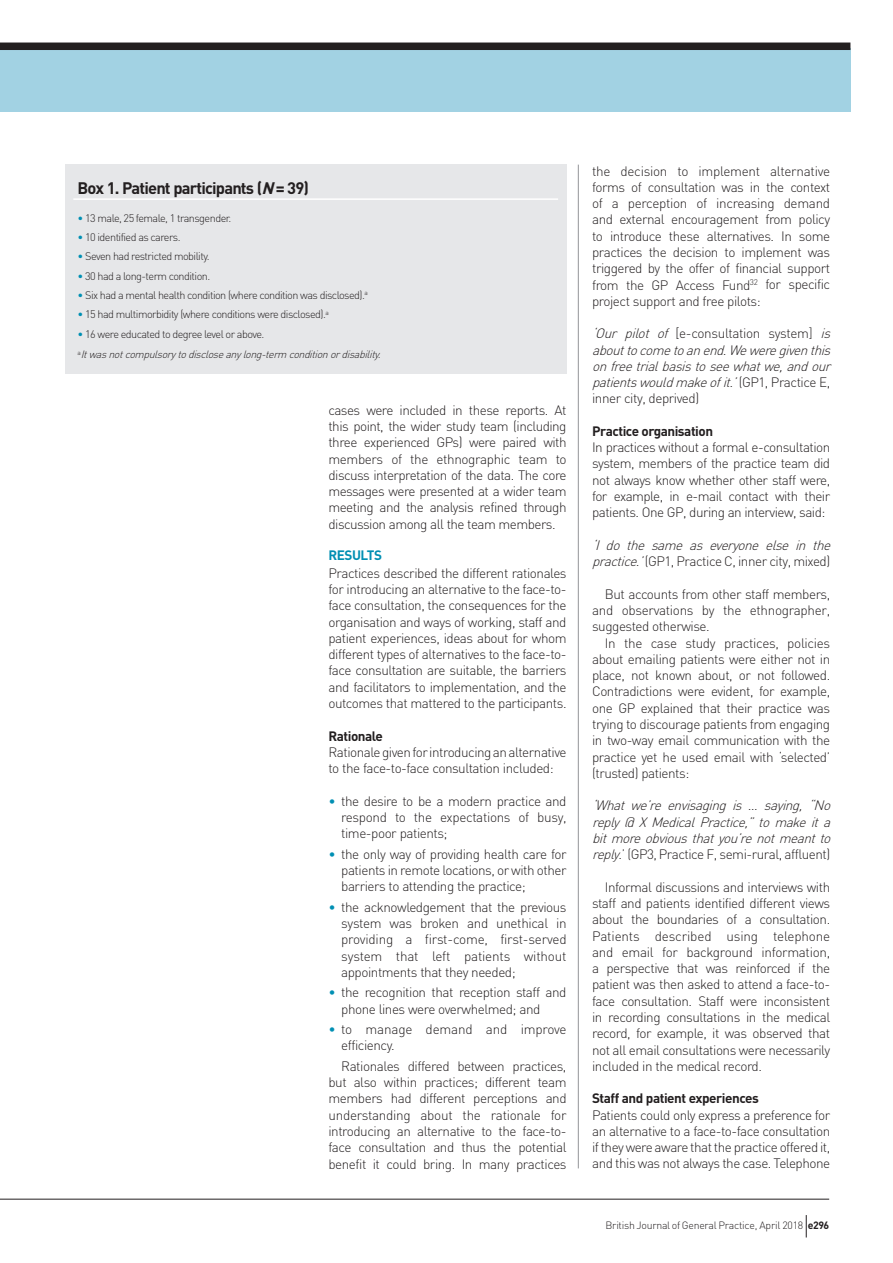
<style>
.page{position:relative;width:893px;height:1263px;background:#fff}
.page>*{position:absolute;margin:0;border:0;box-sizing:border-box;transform-origin:0 0}
.t1{font:700 16.5px "DIN";letter-spacing:-.05em;color:#231f20}
.t2{font:300 13.5px/16.2px "DIN";letter-spacing:-.035em;color:#231f20;text-align:justify}
.t3{font:italic 300 13.5px/16.4px "DIN";color:#231f20}
.t4{font:700 13.5px "DIN";letter-spacing:-.035em;color:#231f20}
.t5{font:300 13.5px/16.2px "DIN";letter-spacing:-.015em;color:#231f20}
.t6{font:700 13.5px "DIN";letter-spacing:-.035em;color:#008fb3}
.t7{font:300 10.8px "DIN";letter-spacing:-.05em;color:#231f20}
.t8{font:italic 300 10.5px "DIN";color:#231f20}
.t9{font:300 10.5px "DIN";letter-spacing:-.025em;color:#231f20}
.s1{font-style:italic}
.s2{color:#008fb3}
.s3{font-style:normal}
.s4{font-weight:700}
</style>
<div class="page">
<div style="left:0;top:48px;width:850px;height:64px;background:#a2d2e3"></div>
<div style="left:0;top:43px;width:850px;height:7px;background:#231f20"></div>
<hr style="left:578px;top:165px;width:1px;height:1003px;background:#939598">
<div style="left:65px;top:165px;width:502px;height:209px;background:#e6e7e9"></div>
<hr style="left:73px;top:198px;width:485px;height:2px;background:#fff">
<hr style="left:0;top:1199px;width:829px;height:1px;background:#231f20">
<svg style="left:806px;top:1215px;width:1px;height:22px"></svg>
<p class="t1" style="left:78px;top:177px;width:233px">Box 1. Patient participants (<span class="s1">N</span>= 39)</p>
<p class="t7" style="left:78px;top:211px;width:155px"><span class="s2">•</span> 13 male, 25 female, 1 transgender.</p>
<p class="t7" style="left:78px;top:231px;width:104px"><span class="s2">•</span> 10 identified as carers.</p>
<p class="t7" style="left:78px;top:250px;width:134px"><span class="s2">•</span> Seven had restricted mobility.</p>
<p class="t7" style="left:78px;top:269px;width:134px"><span class="s2">•</span> 30 had a long-term condition.</p>
<p class="t7" style="left:78px;top:288px;width:292px"><span class="s2">•</span> Six had a mental health condition (where condition was disclosed).<sup>a</sup></p>
<p class="t7" style="left:78px;top:308px;width:253px"><span class="s2">•</span> 15 had multimorbidity (where conditions were disclosed).<sup>a</sup></p>
<p class="t7" style="left:78px;top:327px;width:188px"><span class="s2">•</span> 16 were educated to degree level or above.</p>
<p class="t8" style="left:78px;top:348px;width:308px"><sup>a</sup> Itwasnotcompulsorytodiscloseanylong-term conditionordisability.</p>
<p class="t2" style="left:328px;top:402px;width:240px">cases were included in these reports. At this point, the wider study team (including three experienced GPs) were paired with members of the ethnographic team to discuss interpretation of the data. The core messages were presented at a wider team meeting and the analysis refined through discussion among all the team members.</p>
<p class="t6" style="left:328px;top:546px;width:55px">RESULTS</p>
<p class="t2" style="left:328px;top:565px;width:240px">Practices described the different rationales for introducing an alternative to the face-to&shy;face consultation, the consequences for the organisation and ways of working, staff and patient experiences, ideas about for whom different types of alternatives to the face-to&shy;face consultation are suitable, the barriers and facilitators to implementation, and the outcomes that mattered to the participants.</p>
<p class="t4" style="left:328px;top:727px;width:56px">Rationale</p>
<p class="t2" style="left:328px;top:744px;width:240px">Rationale given for introducing an alternative to the face-to-face consultation included:</p>
<p class="t2" style="left:341px;top:792px;width:227px;text-indent:-13px"><span class="s2">•</span> the desire to be a modern practice and respond to the expectations of busy, time-poor patients;</p>
<p class="t2" style="left:341px;top:845px;width:227px;text-indent:-13px"><span class="s2">•</span> the only way of providing health care for patients in remote locations, or with other barriers to attending the practice;</p>
<p class="t2" style="left:341px;top:899px;width:227px;text-indent:-13px"><span class="s2">•</span> the acknowledgement that the previous system was broken and unethical in providing a first-come, first-served system that left patients without appointments that they needed;</p>
<p class="t2" style="left:341px;top:984px;width:227px;text-indent:-13px"><span class="s2">•</span> the recognition that reception staff and phone lines were overwhelmed; and</p>
<p class="t5" style="left:341px;top:1021px;width:227px;text-indent:-13px"><span class="s2">•</span> to manage demand and improve efficiency.</p>
<p class="t2" style="left:328px;top:1058px;width:240px;text-indent:13px">Rationales differed between practices, but also within practices; different team members had different perceptions and understanding about the rationale for introducing an alternative to the face-to&shy;face consultation and thus the potential benefit it could bring. In many practices</p>
<p class="t2" style="left:592px;top:162px;width:240px">the decision to implement alternative forms of consultation was in the context of a perception of increasing demand and external encouragement from policy to introduce these alternatives. In some practices the decision to implement was triggered by the offer of financial support from the GP Access Fund<sup>32</sup> for specific project support and free pilots:</p>
<p class="t3" style="left:592px;top:325px;width:244px">‘Our pilot of <span class="s3">[e-consultation system]</span> is abouttocometoanend.Weweregiventhis onfreetrialbasistoseewhatwe,andour patientswouldmakeofit.’<span class="s3">( G P 1 , P ra c t i c e E , inner city, deprived)</span></p>
<p class="t4" style="left:592px;top:422px;width:122px">Practice organisation</p>
<p class="t2" style="left:592px;top:439px;width:240px">In practices without a formal e-consultation system, members of the practice team did not always know whether other staff were, for example, in e-mail contact with their patients. One GP, during an interview, said:</p>
<p class="t3" style="left:592px;top:537px;width:244px">‘I do the same as everyone else in the practice.’<span class="s3">(GP1, Practice C, inner city, mixed)</span></p>
<p class="t2" style="left:592px;top:585px;width:240px;text-indent:13px">But accounts from other staff members, and observations by the ethnographer, suggested otherwise.</p>
<p class="t2" style="left:592px;top:634px;width:240px;text-indent:13px">In the case study practices, policies about emailing patients were either not in place, not known about, or not followed.<br>Contradictions were evident, for example, one GP explained that their practice was trying to discourage patients from engaging in two-way email communication with the practice yet he used email with ‘selected’ (trusted) patients:</p>
<p class="t3" style="left:592px;top:797px;width:244px;text-align:justify">‘What we’re envisaging is … saying, “No reply@XMedicalPractice,”tomakeita bitmoreobviousthatyou’renotmeantto reply<span class="s3">.’ (GP3, Practice F, semi-rural, affluent)</span></p>
<p class="t2" style="left:592px;top:878px;width:240px;text-indent:13px">Informal discussions and interviews with staff and patients identified different views about the boundaries of a consultation.<br>Patients described using telephone and email for background information, a perspective that was reinforced if the patient was then asked to attend a face-to&shy;face consultation. Staff were inconsistent in recording consultations in the medical record, for example, it was observed that not all email consultations were necessarily included in the medical record.</p>
<p class="t4" style="left:592px;top:1090px;width:168px">Staff and patient experiences</p>
<p class="t2" style="left:592px;top:1106px;width:240px">Patients could only express a preference for an alternative to a face-to-face consultation if they were aware that the practice offered it, and this was not always the case. Telephone</p>
<p class="t9" style="left:605px;top:1219px;width:225px">British Journal of General Practice, April 2018 <span class="s4">e296</span></p>
</div>
